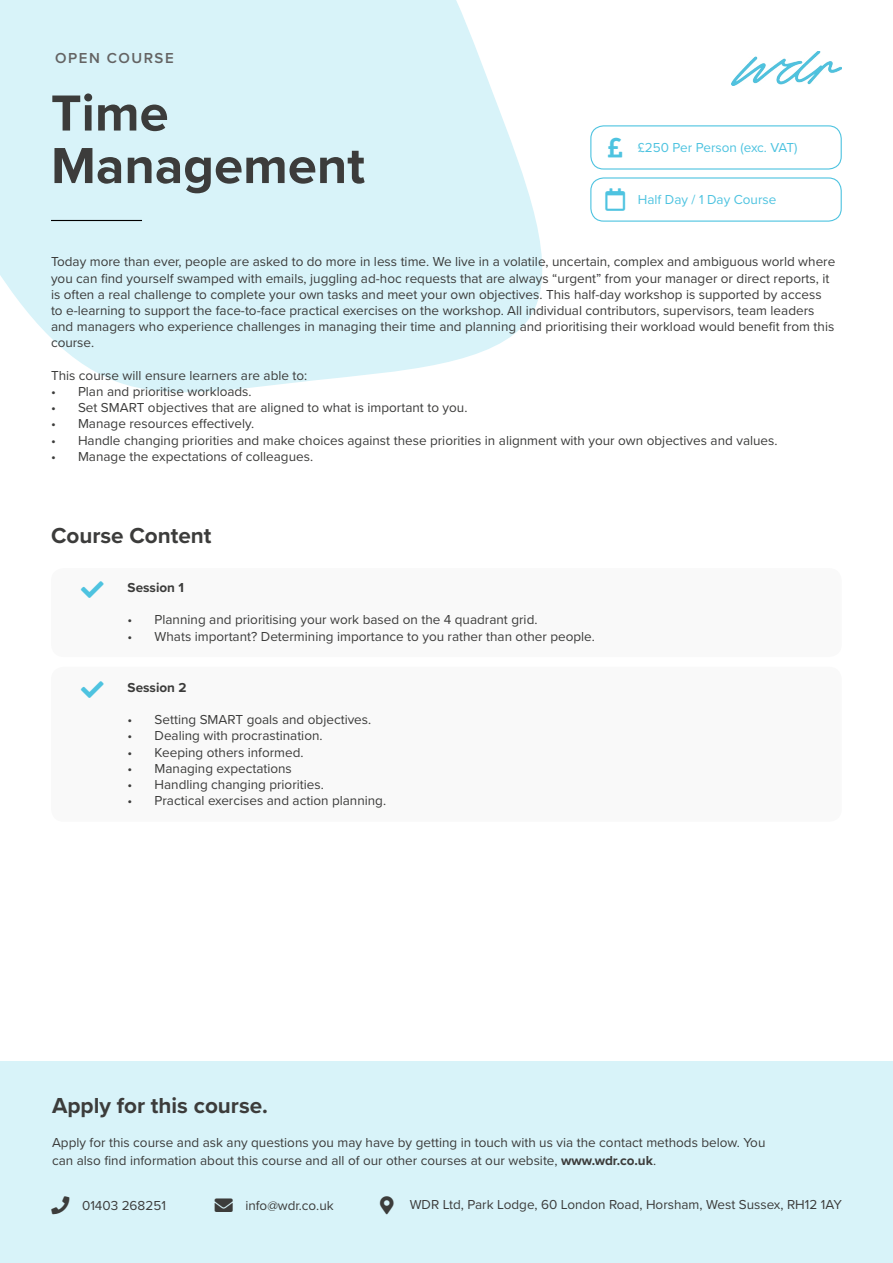
<style>
.page{position:relative;width:893px;height:1263px;background:#fff}
.page>*{position:absolute;margin:0;border:0;box-sizing:border-box;transform-origin:0 0}
.t1{font:700 52.5px/52.5px "Proxima Nova";color:#3c3c3b}
.t2{font:700 22.5px "Proxima Nova";color:#3c3c3b}
.t3{font:600 15px "Proxima Nova";letter-spacing:.1em;color:#646363}
.t4{font:13.5px/16.2px "Proxima Nova";color:#3c3c3b}
.t5{font:13.5px "Proxima Nova";color:#4ec3e0}
.t6{font:700 13.5px "Proxima Nova";color:#3c3c3b}
.s1{font-weight:700}
</style>
<div class="page">
<div style="left:0;top:1061px;width:893px;height:202px;background:#d8f3f9"></div>
<svg style="left:0;top:0;width:543px;height:393px;background:#dcf4f9"></svg>
<hr style="left:51px;top:220px;width:91px;height:1px;background:#000">
<img style="left:731px;top:51px;width:111px;height:35px">
<div style="left:51px;top:568px;width:791px;height:89px;background:#f9f9f9;border-radius:13px"></div>
<div style="left:51px;top:667px;width:791px;height:155px;background:#f9f9f9;border-radius:13px"></div>
<div style="left:590px;top:177px;width:252px;height:45px;border:1px solid #4ec3e0;border-radius:13px"></div>
<div style="left:590px;top:125px;width:252px;height:45px;border:1px solid #4ec3e0;border-radius:13px"></div>
<p class="t3" style="left:55px;top:46px;width:120px">OPEN COURSE</p>
<h1 class="t1" style="left:51px;top:86px;width:315px">Time<br>Management</h1>
<p class="t5" style="left:608px;top:137px;width:191px">□◆■▲■ £250 Per Person (exc. VAT)</p>
<p class="t5" style="left:605px;top:189px;width:172px">●■ Half Day / 1 Day Course</p>
<p class="t4" style="left:51px;top:253px;width:786px">Today more than ever, people are asked to do more in less time. We live in a volatile, uncertain, complex and ambiguous world where you can find yourself swamped with emails, juggling ad-hoc requests that are always “urgent” from your manager or direct reports, it is often a real challenge to complete your own tasks and meet your own objectives. This half-day workshop is supported by access to e-learning to support the face-to-face practical exercises on the workshop. All individual contributors, supervisors, team leaders and managers who experience challenges in managing their time and planning and prioritising their workload would benefit from this course.</p>
<p class="t4" style="left:51px;top:367px;width:258px">This course will ensure learners are able to:</p>
<p class="t4" style="left:51px;top:383px;width:202px">• Plan and prioritise workloads.</p>
<p class="t4" style="left:51px;top:399px;width:418px">• Set SMART objectives that are aligned to what is important to you.</p>
<p class="t4" style="left:51px;top:415px;width:205px">• Manage resources effectively.</p>
<p class="t4" style="left:51px;top:431px;width:728px">• Handle changing priorities and make choices against these priorities in alignment with your own objectives and values.</p>
<p class="t4" style="left:51px;top:448px;width:264px">• Manage the expectations of colleagues.</p>
<h2 class="t2" style="left:51px;top:519px;width:162px">Course Content</h2>
<p class="t6" style="left:128px;top:577px;width:58px">Session 1</p>
<p class="t4" style="left:128px;top:611px;width:411px">• Planning and prioritising your work based on the 4 quadrant grid.</p>
<p class="t4" style="left:128px;top:627px;width:469px">• Whats important? Determining importance to you rather than other people.</p>
<p class="t6" style="left:128px;top:677px;width:60px">Session 2</p>
<p class="t4" style="left:128px;top:711px;width:245px">• Setting SMART goals and objectives.</p>
<p class="t4" style="left:128px;top:727px;width:197px">• Dealing with procrastination.</p>
<p class="t4" style="left:128px;top:743px;width:178px">• Keeping others informed.</p>
<p class="t4" style="left:128px;top:760px;width:166px">• Managing expectations</p>
<p class="t4" style="left:128px;top:776px;width:198px">• Handling changing priorities.</p>
<p class="t4" style="left:128px;top:792px;width:260px">• Practical exercises and action planning.</p>
<h2 class="t2" style="left:52px;top:1088px;width:217px">Apply for this course.</h2>
<p class="t4" style="left:52px;top:1133px;width:715px;line-height:18px">Apply for this course and ask any questions you may have by getting in touch with us via the contact methods below. You can also find information about this course and all of our other courses at our website, <span class="s1">www.wdr.co.uk</span>.</p>
<p class="t4" style="left:51px;top:1197px;width:116px">□■ 01403 268251</p>
<p class="t4" style="left:215px;top:1197px;width:120px">■❖●□ info@wdr.co.uk</p>
<p class="t4" style="left:380px;top:1196px;width:463px">●▼ WDR Ltd, Park Lodge, 60 London Road, Horsham, West Sussex, RH12 1AY</p>
</div>
